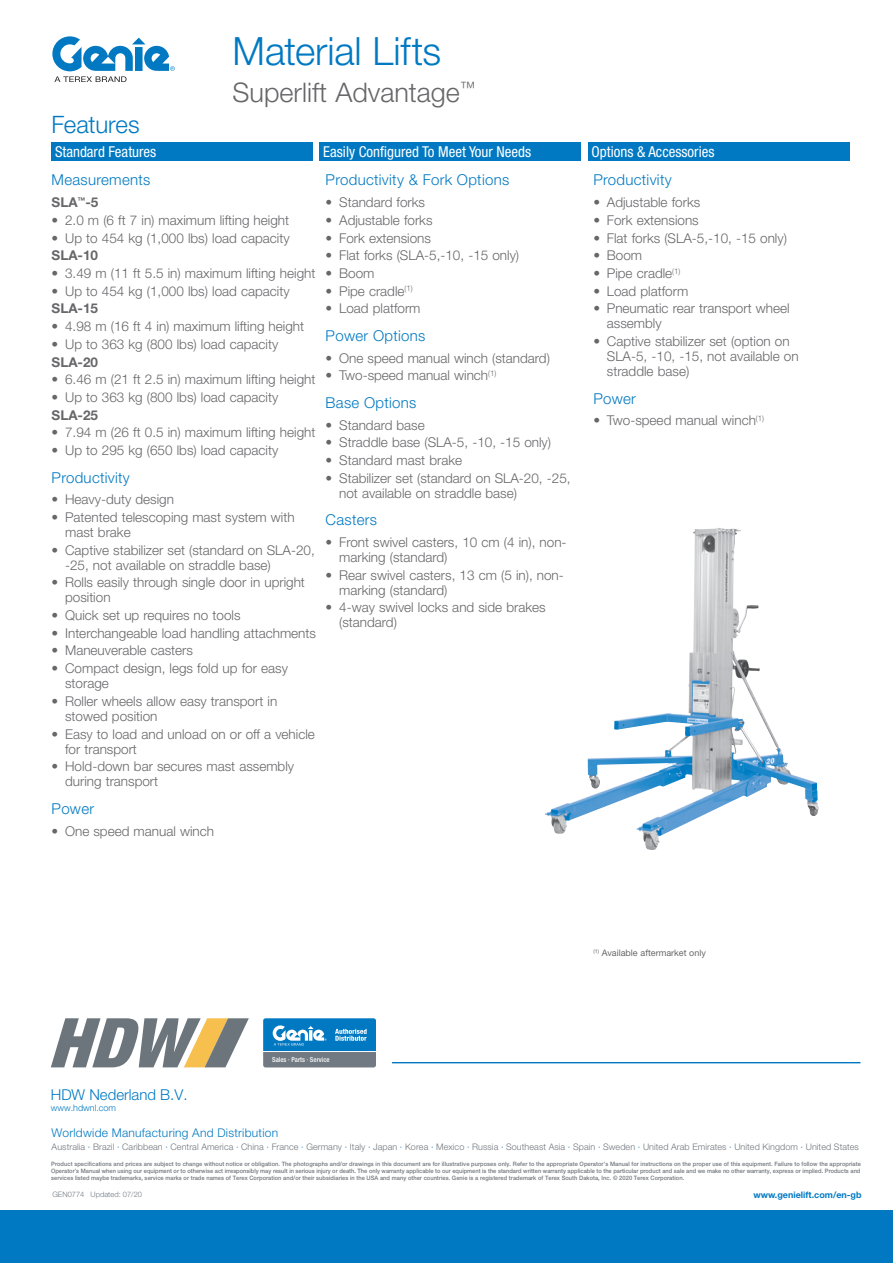
<style>
.page{position:relative;width:893px;height:1263px;background:#fff}
.page>*{position:absolute;margin:0;border:0;box-sizing:border-box;transform-origin:0 0}
.t1{font:300 39px "Helvetica Neue LT Std";letter-spacing:-.005em;color:#0079c2}
.t2{font:300 27px "Helvetica Neue LT Std";color:#67676a}
.t3{font:300 24px "Helvetica Neue LT Std";letter-spacing:-.01em;color:#0079c2}
.t4{font:300 15px "Helvetica Neue LT Std";letter-spacing:.02em;color:#0079c2}
.t5{font:condensed 15px "Helvetica Neue LT Std";color:#fff}
.t6{font:300 15px "Helvetica Neue LT Std";color:#0079c2}
.t7{font:300 13.5px/15px "Helvetica Neue LT Std";color:#67676a}
.t8{font:700 13.5px "Helvetica Neue LT Std";color:#67676a}
.t9{font:300 12px "Helvetica Neue LT Std";letter-spacing:.02em;color:#0079c2}
.t10{font:300 9px "Helvetica Neue LT Std";letter-spacing:.01em;color:#71757b}
.t11{font:9px "Helvetica Neue LT Std";color:#67676a}
.t12{font:700 9px "Helvetica Neue LT Std";color:#0079c2}
.t13{font:300 9px "Helvetica Neue LT Std";color:#0079c2}
.t14{font:300 7.5px "Helvetica Neue LT Std";color:#717a82}
.t15{font:500 condensed 6.9px "Helvetica Neue LT Std";color:#fff}
.t16{font:500 6px/7.2px "Helvetica Neue LT Std";letter-spacing:.01em;color:#71757b;text-align:justify;scale:.95 1}
.s1{color:#0079c2}
</style>
<div class="page">
<div style="left:51px;top:142px;width:262px;height:19px;background:#0079c2"></div>
<div style="left:320px;top:142px;width:261px;height:19px;background:#0079c2"></div>
<div style="left:588px;top:142px;width:261px;height:19px;background:#0079c2"></div>
<svg style="left:52px;top:36px;width:123px;height:46px"></svg>
<img style="left:545px;top:528px;width:172px;height:306px">
<div style="left:0;top:1210px;width:893px;height:53px;background:#0079c2"></div>
<svg style="left:263px;top:1018px;width:113px;height:49px;background:#458bb6"></svg>
<svg style="left:51px;top:1018px;width:198px;height:49px"></svg>
<hr style="left:392px;top:1062px;width:468px;height:1px;background:#0079c2">
<h1 class="t1" style="left:233px;top:27px;width:210px">Material Lifts</h1>
<h2 class="t2" style="left:233px;top:76px;width:244px">Superlift Advantage<sup>™</sup></h2>
<h3 class="t3" style="left:51px;top:110px;width:90px">Features</h3>
<p class="t5" style="left:55px;top:143px;width:103px">Standard Features</p>
<p class="t5" style="left:323px;top:143px;width:209px">Easily Configured To Meet Your Needs</p>
<p class="t5" style="left:591px;top:143px;width:124px">Options &amp; Accessories</p>
<p class="t4" style="left:52px;top:171px;width:100px">Measurements</p>
<p class="t8" style="left:52px;top:194px;width:48px">SLA<sup>™</sup>-5</p>
<p class="t7" style="left:52px;top:212px;width:239px">• 2.0 m (6 ft 7 in) maximum lifting height</p>
<p class="t7" style="left:52px;top:230px;width:239px">• Up to 454 kg (1,000 lbs) load capacity</p>
<p class="t8" style="left:52px;top:247px;width:48px">SLA-10</p>
<p class="t7" style="left:52px;top:265px;width:265px">• 3.49 m (11 ft 5.5 in) maximum lifting height</p>
<p class="t7" style="left:52px;top:283px;width:239px">• Up to 454 kg (1,000 lbs) load capacity</p>
<p class="t8" style="left:52px;top:300px;width:48px">SLA-15</p>
<p class="t7" style="left:52px;top:319px;width:254px">• 4.98 m (16 ft 4 in) maximum lifting height</p>
<p class="t7" style="left:52px;top:336px;width:228px">• Up to 363 kg (800 lbs) load capacity</p>
<p class="t8" style="left:52px;top:353px;width:48px">SLA-20</p>
<p class="t7" style="left:52px;top:372px;width:265px">• 6.46 m (21 ft 2.5 in) maximum lifting height</p>
<p class="t7" style="left:52px;top:389px;width:228px">• Up to 363 kg (800 lbs) load capacity</p>
<p class="t8" style="left:52px;top:406px;width:48px">SLA-25</p>
<p class="t7" style="left:52px;top:425px;width:265px">• 7.94 m (26 ft 0.5 in) maximum lifting height</p>
<p class="t7" style="left:52px;top:442px;width:228px">• Up to 295 kg (650 lbs) load capacity</p>
<p class="t4" style="left:52px;top:468px;width:80px">Productivity</p>
<p class="t7" style="left:52px;top:492px;width:124px">• Heavy-duty design</p>
<p class="t7" style="left:65px;top:509px;width:231px;text-indent:-14px">• Patented telescoping mast system with mast brake</p>
<p class="t7" style="left:65px;top:542px;width:251px;text-indent:-14px">• Captive stabilizer set (standard on SLA-20, -25, not available on straddle base)</p>
<p class="t7" style="left:65px;top:575px;width:241px;text-indent:-14px">• Rolls easily through single door in upright position</p>
<p class="t7" style="left:52px;top:607px;width:190px">• Quick set up requires no tools</p>
<p class="t7" style="left:52px;top:625px;width:266px">• Interchangeable load handling attachments</p>
<p class="t7" style="left:52px;top:643px;width:143px">• Maneuverable casters</p>
<p class="t7" style="left:65px;top:661px;width:224px;text-indent:-14px">• Compact design, legs fold up for easy storage</p>
<p class="t7" style="left:65px;top:693px;width:214px;text-indent:-14px">• Roller wheels allow easy transport in stowed position</p>
<p class="t7" style="left:65px;top:726px;width:251px;text-indent:-14px">• Easy to load and unload on or off a vehicle for transport</p>
<p class="t7" style="left:65px;top:759px;width:231px;text-indent:-14px">• Hold-down bar secures mast assembly during transport</p>
<p class="t4" style="left:52px;top:799px;width:44px">Power</p>
<p class="t7" style="left:52px;top:823px;width:164px">• One speed manual winch</p>
<p class="t4" style="left:326px;top:171px;width:185px">Productivity &amp; Fork Options</p>
<p class="t7" style="left:326px;top:195px;width:101px">• Standard forks</p>
<p class="t7" style="left:326px;top:212px;width:108px">• Adjustable forks</p>
<p class="t7" style="left:326px;top:230px;width:107px">• Fork extensions</p>
<p class="t7" style="left:326px;top:248px;width:195px">• Flat forks (SLA-5,-10, -15 only)</p>
<p class="t7" style="left:326px;top:265px;width:50px">• Boom</p>
<p class="t7" style="left:326px;top:283px;width:89px">• Pipe cradle<sup>(1)</sup></p>
<p class="t7" style="left:326px;top:301px;width:96px">• Load platform</p>
<p class="t4" style="left:326px;top:326px;width:101px">Power Options</p>
<p class="t7" style="left:326px;top:350px;width:226px">• One speed manual winch (standard)</p>
<p class="t7" style="left:326px;top:368px;width:172px">• Two-speed manual winch<sup>(1)</sup></p>
<p class="t4" style="left:326px;top:393px;width:92px">Base Options</p>
<p class="t7" style="left:326px;top:417px;width:101px">• Standard base</p>
<p class="t7" style="left:326px;top:435px;width:227px">• Straddle base (SLA-5, -10, -15 only)</p>
<p class="t7" style="left:326px;top:452px;width:138px">• Standard mast brake</p>
<p class="t7" style="left:339px;top:470px;width:233px;text-indent:-14px">• Stabilizer set (standard on SLA-20, -25, not available on straddle base)</p>
<p class="t4" style="left:326px;top:511px;width:53px">Casters</p>
<p class="t7" style="left:339px;top:534px;width:229px;text-indent:-14px">• Front swivel casters, 10 cm (4 in), non&shy;marking (standard)</p>
<p class="t7" style="left:339px;top:567px;width:226px;text-indent:-14px">• Rear swivel casters, 13 cm (5 in), non&shy;marking (standard)</p>
<p class="t7" style="left:339px;top:600px;width:208px;text-indent:-14px">• 4-way swivel locks and side brakes (standard)</p>
<p class="t4" style="left:593px;top:171px;width:80px">Productivity</p>
<p class="t7" style="left:593px;top:195px;width:108px">• Adjustable forks</p>
<p class="t7" style="left:593px;top:212px;width:107px">• Fork extensions</p>
<p class="t7" style="left:593px;top:230px;width:195px">• Flat forks (SLA-5,-10, -15 only)</p>
<p class="t7" style="left:593px;top:248px;width:50px">• Boom</p>
<p class="t7" style="left:593px;top:265px;width:89px">• Pipe cradle<sup>(1)</sup></p>
<p class="t7" style="left:593px;top:283px;width:96px">• Load platform</p>
<p class="t7" style="left:607px;top:301px;width:184px;text-indent:-14px">• Pneumatic rear transport wheel assembly</p>
<p class="t7" style="left:607px;top:334px;width:193px;text-indent:-14px">• Captive stabilizer set (option on<br>SLA-5, -10, -15, not available on straddle base)</p>
<p class="t4" style="left:593px;top:389px;width:44px">Power</p>
<p class="t7" style="left:593px;top:413px;width:172px">• Two-speed manual winch<sup>(1)</sup></p>
<p class="t6" style="left:51px;top:1086px;width:138px">HDW Nederland B.V.</p>
<p class="t13" style="left:51px;top:1102px;width:67px">www.hdwnl.com</p>
<p class="t15" style="left:272px;top:1055px;width:59px">Sales · Parts · Service</p>
<p class="t11" style="left:593px;top:948px;width:114px"><sup>(1)</sup> Available aftermarket only</p>
<p class="t9" style="left:52px;top:1125px;width:228px">Worldwide Manufacturing And Distribution</p>
<p class="t10" style="left:52px;top:1141px;width:809px">Australia <span class="s1">·</span> Brazil <span class="s1">·</span> Caribbean <span class="s1">·</span> Central America <span class="s1">·</span> China <span class="s1">·</span> France <span class="s1">·</span> Germany <span class="s1">·</span> Italy <span class="s1">·</span> Japan <span class="s1">·</span> Korea <span class="s1">·</span> Mexico <span class="s1">·</span> Russia <span class="s1">·</span> Southeast Asia <span class="s1">·</span> Spain <span class="s1">·</span> Sweden <span class="s1">·</span> United Arab Emirates <span class="s1">·</span> United Kingdom <span class="s1">·</span> United States</p>
<p class="t16" style="left:51px;top:1160px;width:854px">Product specifications and prices are subject to change without notice or obligation. The photographs and/or drawings in this document are for illustrative purposes only. Refer to the appropriate Operator’s Manual for instructions on the proper use of this equipment. Failure to follow the appropriate Operator’s Manual when using our equipment or to otherwise act irresponsibly may result in serious injury or death. The only warranty applicable to our equipment is the standard written warranty applicable to the particular product and sale and we make no other warranty, express or implied. Products and services listed maybe trademarks, service marks or trade names of Terex Corporation and/or their subsidiaries in the USA and many other countries. Genie is a registered trademark of Terex South Dakota, Inc. © 2020 Terex Corporation.</p>
<p class="t14" style="left:52px;top:1190px;width:91px">GEN0774 Updated: 07/20</p>
<p class="t12" style="left:753px;top:1190px;width:110px">www.genielift.com/en-gb</p>
</div>
